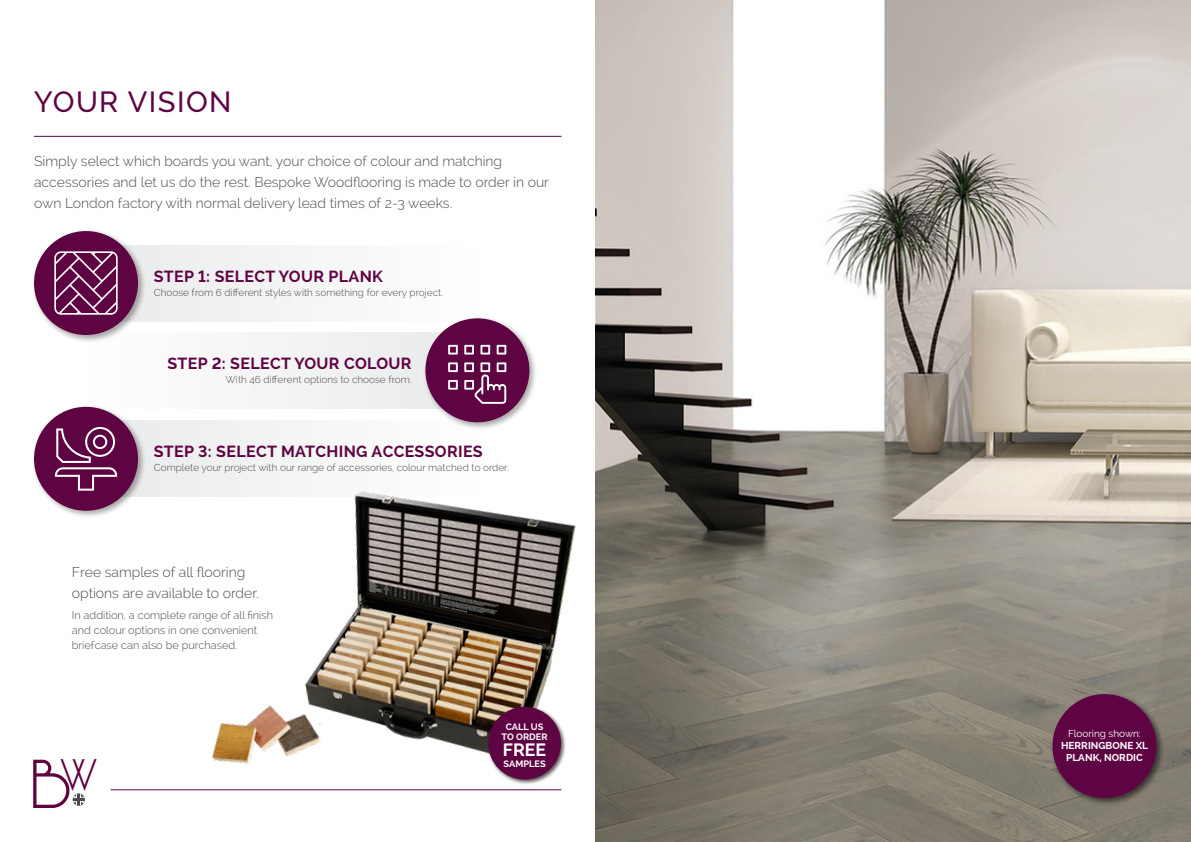
<style>
.page{position:relative;width:1191px;height:842px;background:#fff}
.page>*{position:absolute;margin:0;border:0;box-sizing:border-box;transform-origin:0 0}
.t1{font:66.1px "MANIFESTO";color:#5f0441}
.t2{font:500 29px "Raleway";letter-spacing:.05em;color:#5f0442}
.t3{font:700 17.7px "Raleway";color:#fff}
.t4{font:700 16px "Raleway";letter-spacing:.02em;color:#5f0442}
.t5{font:300 14px/21px "Raleway";color:#4b4c4d}
.t6{font:300 11px/15px "Raleway";color:#4b4c4d}
.t7{font:300 10px "Raleway";color:#4b4c4d}
.t8{font:700 10px/12px "Raleway";color:#fff;text-align:center}
.t9{font:10px "Raleway";color:#fff}
.t10{font:700 9.2px "Raleway";color:#fff}
</style>
<div class="page">
<hr style="left:34px;top:136px;width:527px;height:1px;background:#5f0442">
<div style="left:85px;top:332px;width:375px;height:76px;background:#f5f5f6"></div>
<div style="left:103px;top:421px;width:378px;height:76px;background:#f5f5f6"></div>
<div style="left:103px;top:245px;width:378px;height:76px;background:#f5f5f6"></div>
<div style="left:31px;top:228px;width:115px;height:115px;background:#231f20;opacity:.4"></div>
<div style="left:34px;top:231px;width:104px;height:104px;background:#5f0442;border-radius:50%"></div>
<svg style="left:54px;top:251px;width:64px;height:64px"></svg>
<div style="left:31px;top:404px;width:115px;height:115px;background:#231f20;opacity:.4"></div>
<div style="left:34px;top:407px;width:104px;height:104px;background:#5f0442;border-radius:50%"></div>
<svg style="left:54px;top:427px;width:64px;height:64px"></svg>
<div style="left:423px;top:316px;width:114px;height:115px;background:#231f20;opacity:.4"></div>
<div style="left:425px;top:318px;width:104px;height:104px;background:#5f0442;border-radius:50%"></div>
<svg style="left:448px;top:345px;width:10px;height:9px"></svg>
<svg style="left:464px;top:345px;width:10px;height:9px"></svg>
<svg style="left:480px;top:345px;width:10px;height:9px"></svg>
<svg style="left:496px;top:345px;width:10px;height:9px"></svg>
<svg style="left:448px;top:362px;width:10px;height:10px"></svg>
<svg style="left:448px;top:380px;width:10px;height:10px"></svg>
<svg style="left:464px;top:362px;width:42px;height:42px"></svg>
<svg style="left:73px;top:793px;width:12px;height:12px"></svg>
<hr style="left:111px;top:789px;width:450px;height:1px;background:#5f0442">
<img style="left:181px;top:491px;width:395px;height:300px">
<div style="left:486px;top:705px;width:81px;height:80px;background:#231f20;opacity:.75"></div>
<div style="left:488px;top:707px;width:73px;height:73px;background:#5f0442;border-radius:50%"></div>
<img style="left:595px;top:0;width:596px;height:842px">
<div style="left:1050px;top:691px;width:114px;height:115px;background:#231f20;opacity:.75"></div>
<div style="left:1052px;top:694px;width:104px;height:104px;background:#5f0442;border-radius:50%"></div>
<p class="t2" style="left:34px;top:85px;width:199px">YOUR VISION</p>
<p class="t5" style="left:34px;top:150px;width:516px">Simply select which boards you want, your choice of colour and matching accessories and let us do the rest. Bespoke Woodflooring is made to order in our own London factory with normal delivery lead times of 2-3 weeks.</p>
<p class="t4" style="left:154px;top:267px;width:230px">STEP 1: SELECT YOUR PLANK</p>
<p class="t7" style="left:154px;top:287px;width:291px">Choose from 6 different styles with something for every project.</p>
<p class="t4" style="left:167px;top:354px;width:246px">STEP 2: SELECT YOUR COLOUR</p>
<p class="t7" style="left:225px;top:373px;width:188px">With 46 different options to choose from.</p>
<p class="t4" style="left:154px;top:442px;width:330px">STEP 3: SELECT MATCHING ACCESSORIES</p>
<p class="t7" style="left:154px;top:462px;width:356px">Complete your project with our range of accessories, colour matched to order.</p>
<p class="t5" style="left:72px;top:562px;width:189px">Free samples of all flooring options are available to order.</p>
<p class="t6" style="left:72px;top:608px;width:203px">In addition, a complete range of all finish and colour options in one convenient briefcase can also be purchased.</p>
<p class="t1" style="left:27px;top:759px;width:76px">B<sup>W</sup></p>
<p class="t10" style="left:506px;top:721px;width:39px">CALL US</p>
<p class="t10" style="left:501px;top:731px;width:48px">TO ORDER</p>
<p class="t3" style="left:503px;top:739px;width:45px">FREE</p>
<p class="t10" style="left:503px;top:758px;width:44px">SAMPLES</p>
<p class="t9" style="left:1068px;top:727px;width:74px">Flooring shown:</p>
<p class="t8" style="left:1061px;top:739px;width:89px">HERRINGBONE XL<br>PLANK, NORDIC</p>
</div>
